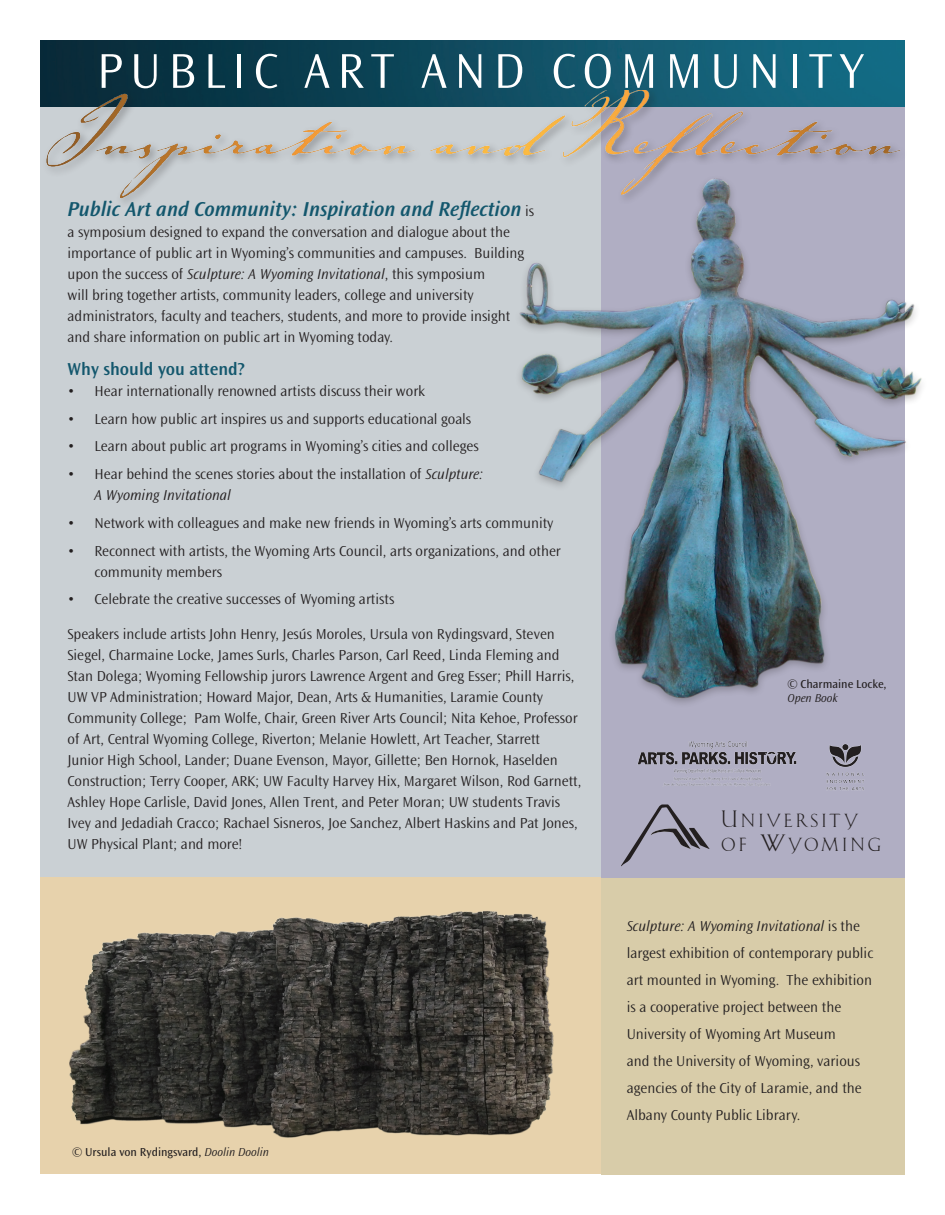
<style>
.page{position:relative;width:945px;height:1215px;background:#fff}
.page>*{position:absolute;margin:0;border:0;box-sizing:border-box;transform-origin:0 0}
.t1{font:300 51px "Ocean Sans MT Std";letter-spacing:.14em;color:#fff}
.t2{font:italic 600 21px "Ocean Sans Std";color:#13576d}
.t3{font:19.95px "Bauer Text Initials";letter-spacing:.185em;color:#231f20}
.subtitle{font:600 18px "Ocean Sans MT Std";color:#13576d}
.t4{font:300 15px/21px "Ocean Sans MT Std";color:#231f20}
.t5{font:12px/14.4px "Ocean Sans MT Std";color:#231f20}
.s1{font-family:"Ocean Sans MT Std";font-weight:300;font-style:normal;font-size:15px;color:#231f20}
.s2{font-style:italic}
.s3{font-weight:300}
.s4{font-weight:300;font-style:italic}
</style>
<div class="page">
<div style="left:40px;top:96px;width:566px;height:795px;background:#cad0d4"></div>
<div style="left:40px;top:878px;width:820px;height:296px;background:#e7d2ac"></div>
<div style="left:601px;top:876px;width:303px;height:298px;background:#d8cca9"></div>
<div style="left:601px;top:96px;width:303px;height:782px;background:#b0aec3"></div>
<img style="left:40px;top:40px;width:864px;height:51px">
<img style="left:69px;top:911px;width:485px;height:227px">
<img style="left:519px;top:209px;width:403px;height:497px">
<img style="left:638px;top:741px;width:159px;height:45px">
<img style="left:826px;top:744px;width:38px;height:46px">
<svg style="left:621px;top:804px;width:88px;height:62px"></svg>
<div style="left:41px;top:86px;width:868px;height:122px;background:#231f20;opacity:.4"></div>
<img style="left:40px;top:91px;width:869px;height:118px">
<p class="t1" style="left:97px;top:43px;width:769px">PUBLIC ART AND COMMUNITY</p>
<p class="t2" style="left:68px;top:198px;width:468px">Public Art and Community: Inspiration and Reflection <span class="s1">is</span></p>
<p class="t4" style="left:68px;top:222px;width:458px">a symposium designed to expand the conversation and dialogue about the importance of public art in Wyoming’s communities and campuses. Building upon the success of <span class="s2">Sculpture: A Wyoming Invitational</span>, this symposium<br>will bring together artists, community leaders, college and university administrators, faculty and teachers, students, and more to provide insight and share information on public art in Wyoming today.</p>
<p class="subtitle" style="left:68px;top:359px;width:179px">Why should you attend?</p>
<p class="t4" style="left:68px;top:381px;width:359px">• Hear internationally renowned artists discuss their work</p>
<p class="t4" style="left:68px;top:408px;width:405px">• Learn how public art inspires us and supports educational goals</p>
<p class="t4" style="left:68px;top:436px;width:413px">• Learn about public art programs in Wyoming’s cities and colleges</p>
<p class="t4" style="left:94px;top:464px;width:390px;text-indent:-27px">• Hear behind the scenes stories about the installation of <span class="s2">Sculpture:<br>A Wyoming Invitational</span></p>
<p class="t4" style="left:68px;top:513px;width:487px">• Network with colleagues and make new friends in Wyoming’s arts community</p>
<p class="t4" style="left:94px;top:540px;width:468px;text-indent:-27px">• Reconnect with artists, the Wyoming Arts Council, arts organizations, and other community members</p>
<p class="t4" style="left:68px;top:589px;width:328px">• Celebrate the creative successes of Wyoming artists</p>
<p class="t4" style="left:68px;top:624px;width:515px">Speakers include artists John Henry, Jesús Moroles, Ursula von Rydingsvard, Steven Siegel, Charmaine Locke, James Surls, Charles Parson, Carl Reed, Linda Fleming and Stan Dolega; Wyoming Fellowship jurors Lawrence Argent and Greg Esser; Phill Harris, UW VP Administration; Howard Major, Dean, Arts &amp; Humanities, Laramie County Community College; Pam Wolfe, Chair, Green River Arts Council; Nita Kehoe, Professor of Art, Central Wyoming College, Riverton; Melanie Howlett, Art Teacher, Starrett<br>Junior High School, Lander; Duane Evenson, Mayor, Gillette; Ben Hornok, Haselden Construction; Terry Cooper, ARK; UW Faculty Harvey Hix, Margaret Wilson, Rod Garnett, Ashley Hope Carlisle, David Jones, Allen Trent, and Peter Moran; UW students Travis Ivey and Jedadiah Cracco; Rachael Sisneros, Joe Sanchez, Albert Haskins and Pat Jones, UW Physical Plant; and more!</p>
<p class="t5" style="left:72px;top:1145px;width:199px"><span class="s3">©</span> Ursula von Rydingsvard, <span class="s4">Doolin Doolin</span></p>
<p class="t5" style="left:788px;top:677px;width:101px"><span class="s3">©</span> Charmaine Locke,<br><span class="s4">Open Book</span></p>
<p class="t3" style="left:721px;top:806px;width:139px">University</p>
<p class="t3" style="left:721px;top:830px;width:161px">of Wyoming</p>
<p class="t4" style="left:627px;top:913px;width:248px;line-height:27px"><span class="s2">Sculpture: A Wyoming Invitational</span> is the largest exhibition of contemporary public art mounted in Wyoming. The exhibition is a cooperative project between the University of Wyoming Art Museum<br>and the University of Wyoming, various agencies of the City of Laramie, and the Albany County Public Library.</p>
</div>
